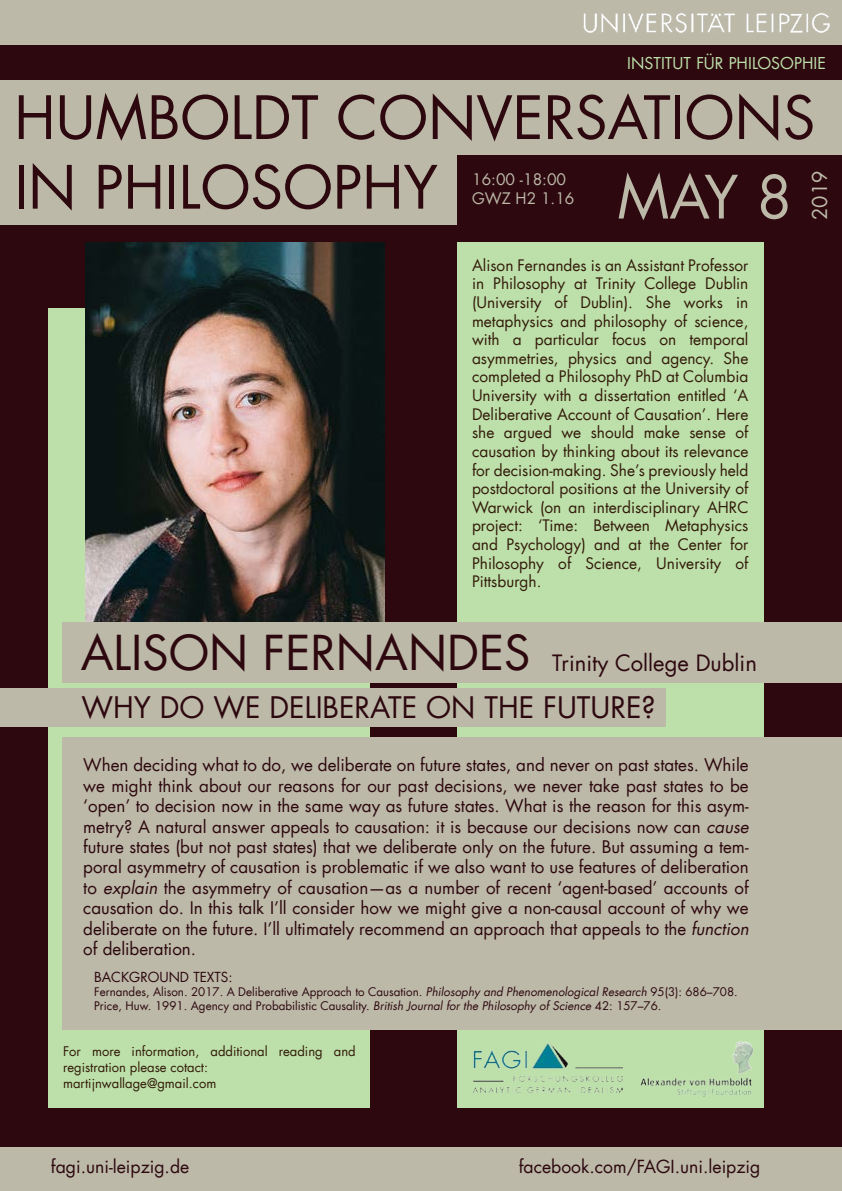
<style>
.page{position:relative;width:842px;height:1191px;background:#2d080f}
.page>*{position:absolute;margin:0;border:0;box-sizing:border-box;transform-origin:0 0}
.t1{font:58px/69.6px "Futura";color:#2d080f}
.t2{font:58px "Futura";color:#bcb9a8}
.t3{font:29px "Futura";color:#2d080f}
.t4{font:22px "Futura";color:#2d080f}
.t5{font:20px "Futura";color:#bcb9a8}
.t6{font:17.6px "Futura";color:#2d080f}
.t7{font:17px/20.4px "Futura";color:#2d080f;text-align:justify}
.t8{font:16px "Futura";letter-spacing:.005em;color:#bde0aa}
.t9{font:15.5px/18.6px "Futura";color:#331b0a;text-align:justify}
.t10{font:15.5px/18.6px "Futura";color:#bcb9a8}
.t11{font:13.5px "Futura";color:#2d080f}
.t12{font:13px/15.6px "Futura";color:#321b09}
.t13{font:11.6px/13.9px "Futura";color:#2d080f}
.s1{font-size:47px}
.s2{font-style:italic}
</style>
<div class="page">
<div style="left:0;top:1147px;width:842px;height:44px;background:#bcb9a8"></div>
<div style="left:0;top:0;width:842px;height:45px;background:#bcb9a8"></div>
<div style="left:49px;top:308px;width:321px;height:800px;background:#bde0aa"></div>
<img style="left:85px;top:242px;width:300px;height:379px">
<div style="left:457px;top:242px;width:306px;height:866px;background:#bde0aa"></div>
<div style="left:0;top:81px;width:842px;height:144px;background:#bcb9a8"></div>
<div style="left:62px;top:737px;width:780px;height:292px;background:#bcb9a8"></div>
<div style="left:62px;top:621px;width:780px;height:61px;background:#bcb9a8"></div>
<img style="left:473px;top:1043px;width:149px;height:50px">
<div style="left:457px;top:155px;width:385px;height:82px;background:#2d080f"></div>
<img style="left:583px;top:12px;width:247px;height:21px">
<div style="left:0;top:688px;width:665px;height:38px;background:#bcb9a8"></div>
<img style="left:641px;top:1041px;width:113px;height:56px">
<p class="t8" style="left:627px;top:53px;width:200px">INSTITUT FÜR PHILOSOPHIE</p>
<h1 class="t1" style="left:14px;top:83px;width:803px">HUMBOLDT CONVERSATIONS<br>IN PHILOSOPHY</h1>
<p class="t5" style="left:807px;top:220px;width:51px;rotate:-90deg">2019</p>
<h1 class="t2" style="left:617px;top:160px;width:176px">MAY 8</h1>
<p class="t10" style="left:472px;top:170px;width:104px">16:00 -18:00<br>GWZ H2 1.16</p>
<p class="t9" style="left:472px;top:256px;width:278px">Alison Fernandes is an Assistant Professor in Philosophy at Trinity College Dublin (University of Dublin). She works in metaphysics and philosophy of science, with a particular focus on temporal asymmetries, physics and agency. She completed a Philosophy PhD at Columbia University with a dissertation entitled ‘A Deliberative Account of Causation’. Here she argued we should make sense of causation by thinking about its relevance for decision-making. She’s previously held postdoctoral positions at the University of Warwick (on an interdisciplinary AHRC project: ‘Time: Between Metaphysics and Psychology) and at the Center for Philosophy of Science, University of Pittsburgh.</p>
<p class="t4" style="left:81px;top:648px;width:678px"><span class="s1">ALISON FERNANDES</span> Trinity College Dublin</p>
<h2 class="t3" style="left:81px;top:688px;width:576px">WHY DO WE DELIBERATE ON THE FUTURE?</h2>
<p class="t7" style="left:83px;top:755px;width:667px">When deciding what to do, we deliberate on future states, and never on past states. While we might think about our reasons for our past decisions, we never take past states to be ‘open’ to decision now in the same way as future states. What is the reason for this asym&shy;metry? A natural answer appeals to causation: it is because our decisions now can <span class="s2">cause </span>future states (but not past states) that we deliberate only on the future. But assuming a tem&shy;poral asymmetry of causation is problematic if we also want to use features of deliberation to <span class="s2">explain</span> the asymmetry of causation—as a number of recent ‘agent-based’ accounts of causation do. In this talk I’ll consider how we might give a non-causal account of why we deliberate on the future. I’ll ultimately recommend an approach that appeals to the <span class="s2">function </span>of deliberation.</p>
<p class="t11" style="left:94px;top:968px;width:140px">BACKGROUND TEXTS:</p>
<p class="t13" style="left:94px;top:985px;width:645px">Fernandes, Alison. 2017. A Deliberative Approach to Causation. <span class="s2">Philosophy and Phenomenological Research</span> 95(3): 686–708.<br>Price, Huw. 1991. Agency and Probabilistic Causality. <span class="s2">British Journal for the Philosophy of Science</span> 42: 157–76.</p>
<p class="t12" style="left:63px;top:1044px;width:294px">For more information, additional reading and registration please cotact: martijnwallage@gmail.com</p>
<p class="t6" style="left:51px;top:1155px;width:140px">fagi.uni-leipzig.de</p>
<p class="t6" style="left:519px;top:1155px;width:243px">facebook.com/FAGI.uni.leipzig</p>
</div>
